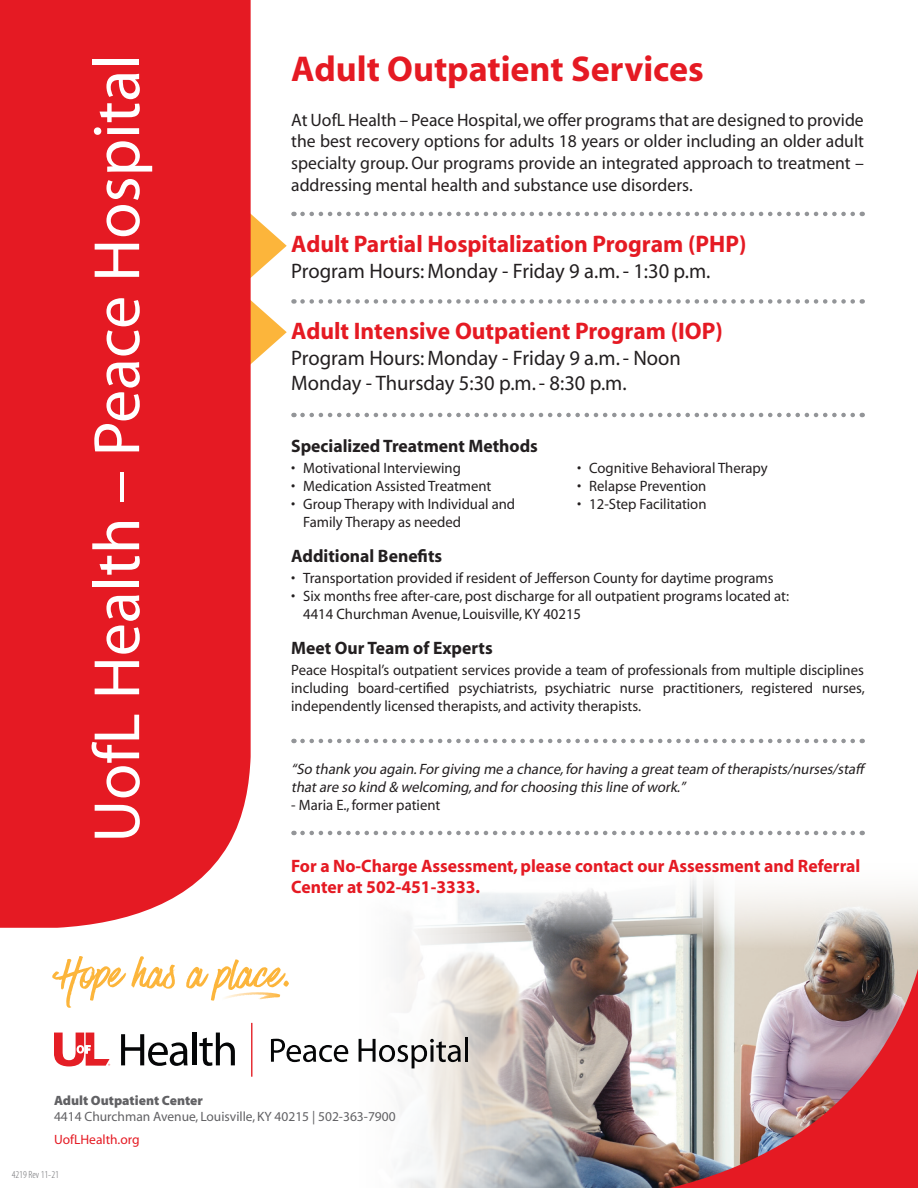
<style>
.page{position:relative;width:918px;height:1188px;background:#fff}
.page>*{position:absolute;margin:0;border:0;box-sizing:border-box;transform-origin:0 0}
.t1{font:66px "Myriad MM 400 600";color:#fff}
.t2{font:51.45px "Have Heart One";color:#fcb53b}
.t3{font:36px "Myriad MM 700 600";color:#e51a23}
.t4{font:24px "Myriad MM 700 600";color:#e51a23}
.t5{font:21px/25.2px "Myriad MM 400 600";color:#231f20}
.t6{font:18px/21.6px "Myriad MM 400 600";color:#231f20;text-align:justify}
.t7{font:18px/21.6px "Myriad MM 700 600";color:#e51a23}
.t8{font:18px "Myriad MM 700 600";color:#231f20}
.t9{font:15px/18px "Myriad MM 400 600";color:#231f20}
.t10{font:italic 15px/18px "Myriad MM 400 600";letter-spacing:-.005em;color:#231f20}
.t11{font:13.5px "Myriad MM 400 600";color:#616164}
.t12{font:13.5px "Myriad MM 830 600";color:#616164}
.t13{font:13.5px "Myriad MM 400 600";color:#e51a23}
.t14{font:10.5px "Myriad MM 215 300";color:#6c6d70}
</style>
<div class="page">
<img style="left:342px;top:893px;width:164px;height:295px">
<svg style="left:251px;top:214px;width:36px;height:150px"></svg>
<div style="left:0;top:0;width:251px;height:928px;background:#e51a23"></div>
<svg style="left:506px;top:412px;width:412px;height:776px"></svg>
<svg style="left:302px;top:212px;width:561px;height:4px"></svg>
<svg style="left:302px;top:413px;width:561px;height:4px"></svg>
<svg style="left:302px;top:299px;width:561px;height:5px"></svg>
<svg style="left:224px;top:992px;width:33px;height:7px"></svg>
<svg style="left:54px;top:1033px;width:56px;height:33px"></svg>
<svg style="left:121px;top:1034px;width:67px;height:32px"></svg>
<hr style="left:192px;top:1033px;width:4px;height:32px;background:#050607">
<svg style="left:199px;top:1033px;width:36px;height:33px"></svg>
<hr style="left:251px;top:1023px;width:1px;height:54px;background:#e41e25">
<svg style="left:271px;top:1039px;width:77px;height:23px"></svg>
<svg style="left:359px;top:1039px;width:102px;height:29px"></svg>
<hr style="left:465px;top:1038px;width:3px;height:24px;background:#050607">
<svg style="left:302px;top:739px;width:561px;height:4px"></svg>
<svg style="left:302px;top:831px;width:561px;height:4px"></svg>
<h1 class="t1" style="left:85px;top:843px;width:790px;rotate:-90deg">UofL Health – Peace Hospital</h1>
<h3 class="t3" style="left:291px;top:52px;width:414px">Adult Outpatient Services</h3>
<p class="t6" style="left:291px;top:110px;width:574px">At UofL Health – Peace Hospital, we offer programs that are designed to provide the best recovery options for adults 18 years or older including an older adult specialty group. Our programs provide an integrated approach to treatment – addressing mental health and substance use disorders.</p>
<h3 class="t4" style="left:291px;top:233px;width:457px">Adult Partial Hospitalization Program (PHP)</h3>
<h3 class="t5" style="left:291px;top:259px;width:421px">Program Hours: Monday - Friday 9 a.m. - 1:30 p.m.</h3>
<h3 class="t4" style="left:291px;top:320px;width:433px">Adult Intensive Outpatient Program (IOP)</h3>
<h3 class="t5" style="left:291px;top:346px;width:391px">Program Hours: Monday - Friday 9 a.m. - Noon<br>Monday - Thursday 5:30 p.m. - 8:30 p.m.</h3>
<p class="t8" style="left:291px;top:437px;width:248px">Specialized Treatment Methods</p>
<p class="t9" style="left:291px;top:460px;width:171px">• Motivational Interviewing</p>
<p class="t9" style="left:291px;top:478px;width:202px">• Medication Assisted Treatment</p>
<p class="t9" style="left:303px;top:496px;width:214px;text-indent:-12px">• Group Therapy with Individual and<br>Family Therapy as needed</p>
<p class="t8" style="left:291px;top:547px;width:152px">Additional Benefits</p>
<p class="t9" style="left:291px;top:570px;width:484px">• Transportation provided if resident of Jefferson County for daytime programs</p>
<p class="t9" style="left:303px;top:588px;width:488px;text-indent:-12px">• Six months free after-care, post discharge for all outpatient programs located at:<br>4414 Churchman Avenue, Louisville, KY 40215</p>
<p class="t8" style="left:291px;top:639px;width:203px">Meet Our Team of Experts</p>
<p class="t9" style="left:291px;top:662px;width:575px;text-align:justify">Peace Hospital’s outpatient services provide a team of professionals from multiple disciplines including board-certified psychiatrists, psychiatric nurse practitioners, registered nurses, independently licensed therapists, and activity therapists.</p>
<p class="t9" style="left:577px;top:460px;width:192px">• Cognitive Behavioral Therapy</p>
<p class="t9" style="left:577px;top:478px;width:131px">• Relapse Prevention</p>
<p class="t9" style="left:577px;top:496px;width:131px">• 12-Step Facilitation</p>
<p class="t10" style="left:291px;top:761px;width:574px">“So thank you again. For giving me a chance, for having a great team of therapists/nurses/staff that are so kind &amp; welcoming, and for choosing this line of work.”</p>
<p class="t9" style="left:291px;top:797px;width:151px">- Maria E., former patient</p>
<p class="t7" style="left:291px;top:856px;width:571px">For a No-Charge Assessment, please contact our Assessment and Referral<br>Center at 502-451-3333.</p>
<h2 class="t2" style="left:54px;top:946px;width:238px">Hope has a place.</h2>
<p class="t12" style="left:54px;top:1094px;width:150px">Adult Outpatient Center</p>
<p class="t11" style="left:54px;top:1110px;width:343px">4414 Churchman Avenue, Louisville, KY 40215 | 502-363-7900</p>
<p class="t13" style="left:54px;top:1133px;width:87px">UofLHealth.org</p>
<p class="t14" style="left:12px;top:1169px;width:49px">4219 Rev 11-21</p>
</div>
